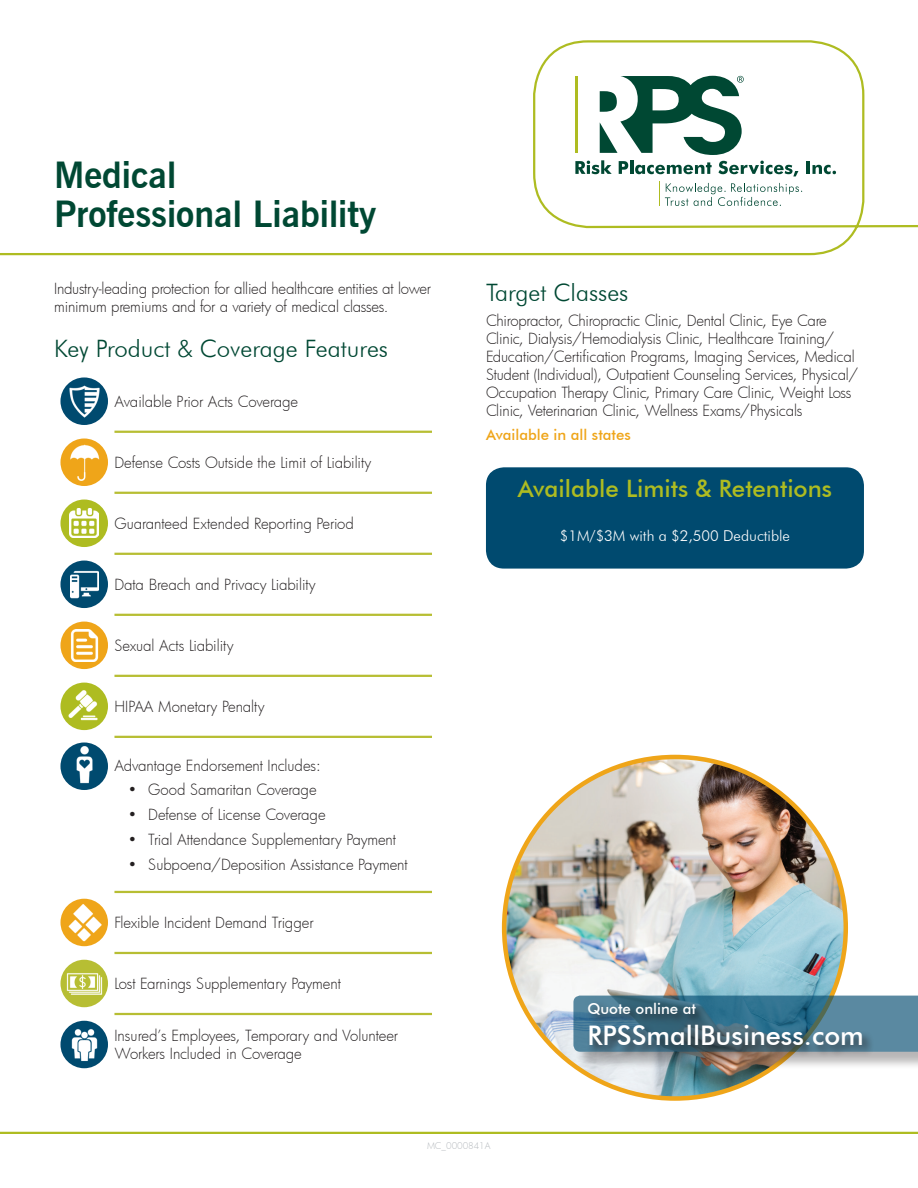
<style>
.page{position:relative;width:918px;height:1188px;background:#fff}
.page>*{position:absolute;margin:0;border:0;box-sizing:border-box;transform-origin:0 0}
.t1{font:700 36px/39px "News Gothic BT";color:#004833}
.t2{font:500 27px "Futura BT";color:#fff}
.t3{font:300 24px "Futura BT";color:#004833}
.t4{font:500 24px "Futura BT";color:#aebc21}
.t5{font:300 15px/18px "Futura";letter-spacing:-.01em;color:#231f20}
.t6{font:300 15px "Futura BT";color:#fff}
.t7{font:500 15px "Futura BT";color:#efa519}
.t8{font:500 15px "Futura BT";color:#fff}
.t9{font:300 9px "Futura";color:#b2b7bb}
</style>
<div class="page">
<svg style="left:0;top:40px;width:918px;height:216px"></svg>
<hr style="left:0;top:1132px;width:918px;height:2px;background:#aebc21">
<hr style="left:114px;top:492px;width:318px;height:2px;background:#b7be33">
<hr style="left:114px;top:553px;width:318px;height:2px;background:#b7be33">
<hr style="left:114px;top:614px;width:318px;height:2px;background:#b7be33">
<hr style="left:114px;top:675px;width:318px;height:2px;background:#b7be33">
<hr style="left:114px;top:736px;width:318px;height:2px;background:#b7be33">
<hr style="left:114px;top:891px;width:318px;height:2px;background:#b7be33">
<hr style="left:114px;top:952px;width:318px;height:2px;background:#b7be33">
<hr style="left:114px;top:1013px;width:318px;height:2px;background:#b7be33">
<hr style="left:114px;top:431px;width:318px;height:2px;background:#b7be33">
<img style="left:60px;top:377px;width:48px;height:48px;border-radius:24px">
<div style="left:60px;top:439px;width:48px;height:47px;background:#efa519;border-radius:50%"></div>
<img style="left:65px;top:443px;width:38px;height:38px">
<div style="left:60px;top:500px;width:48px;height:47px;background:#aebc21;border-radius:50%"></div>
<img style="left:70px;top:509px;width:29px;height:29px">
<div style="left:60px;top:561px;width:48px;height:47px;background:#004a6f;border-radius:50%"></div>
<img style="left:70px;top:570px;width:28px;height:28px">
<div style="left:60px;top:622px;width:48px;height:47px;background:#efa519;border-radius:50%"></div>
<img style="left:70px;top:629px;width:29px;height:32px">
<div style="left:60px;top:683px;width:48px;height:47px;background:#aebc21;border-radius:50%"></div>
<img style="left:60px;top:683px;width:46px;height:45px">
<div style="left:60px;top:899px;width:48px;height:47px;background:#efa519;border-radius:50%"></div>
<img style="left:65px;top:904px;width:38px;height:37px">
<div style="left:60px;top:960px;width:48px;height:47px;background:#b7be33;border-radius:50%"></div>
<img style="left:65px;top:963px;width:38px;height:38px">
<div style="left:60px;top:1021px;width:48px;height:47px;background:#004a6f;border-radius:50%"></div>
<img style="left:71px;top:1029px;width:27px;height:32px">
<div style="left:486px;top:467px;width:378px;height:102px;background:#004a6f;border-radius:18px"></div>
<div style="left:60px;top:742px;width:48px;height:48px;background:#004a6f;border-radius:50%"></div>
<img style="left:65px;top:746px;width:38px;height:38px">
<img style="left:504px;top:757px;width:342px;height:342px;border-radius:171px">
<div style="left:575px;top:997px;width:343px;height:73px;background:#231f20;opacity:.5"></div>
<svg style="left:573px;top:996px;width:345px;height:56px;background:#51839b"></svg>
<div style="left:586px;top:1000px;width:288px;height:58px;background:#231f20;opacity:.8"></div>
<h1 class="t1" style="left:54px;top:155px;width:324px">Medical<br>Professional Liability</h1>
<p class="t5" style="left:54px;top:279px;width:379px">Industry-leading protection for allied healthcare entities at lower minimum premiums and for a variety of medical classes.</p>
<h3 class="t3" style="left:54px;top:334px;width:336px">Key Product &amp; Coverage Features</h3>
<p class="t5" style="left:114px;top:392px;width:185px">Available Prior Acts Coverage</p>
<p class="t5" style="left:114px;top:453px;width:259px">Defense Costs Outside the Limit of Liability</p>
<p class="t5" style="left:114px;top:514px;width:241px">Guaranteed Extended Reporting Period</p>
<p class="t5" style="left:114px;top:575px;width:203px">Data Breach and Privacy Liability</p>
<p class="t5" style="left:114px;top:636px;width:121px">Sexual Acts Liability</p>
<p class="t5" style="left:114px;top:697px;width:152px">HIPAA Monetary Penalty</p>
<p class="t5" style="left:114px;top:756px;width:208px">Advantage Endorsement Includes:</p>
<p class="t5" style="left:128px;top:781px;width:190px">• Good Samaritan Coverage</p>
<p class="t5" style="left:128px;top:805px;width:199px">• Defense of License Coverage</p>
<p class="t5" style="left:128px;top:830px;width:270px">• Trial Attendance Supplementary Payment</p>
<p class="t5" style="left:128px;top:855px;width:281px">• Subpoena/Deposition Assistance Payment</p>
<p class="t5" style="left:114px;top:913px;width:201px">Flexible Incident Demand Trigger</p>
<p class="t5" style="left:114px;top:974px;width:228px">Lost Earnings Supplementary Payment</p>
<p class="t5" style="left:114px;top:1026px;width:285px">Insured’s Employees, Temporary and Volunteer<br>Workers Included in Coverage</p>
<h3 class="t3" style="left:486px;top:278px;width:144px">Target Classes</h3>
<p class="t5" style="left:486px;top:311px;width:374px">Chiropractor, Chiropractic Clinic, Dental Clinic, Eye Care Clinic, Dialysis/Hemodialysis Clinic, Healthcare Training/ Education/Certification Programs, Imaging Services, Medical Student (Individual), Outpatient Counseling Services, Physical/ Occupation Therapy Clinic, Primary Care Clinic, Weight Loss Clinic, Veterinarian Clinic, Wellness Exams/Physicals</p>
<p class="t7" style="left:486px;top:426px;width:146px">Available in all states</p>
<h3 class="t4" style="left:518px;top:474px;width:316px">Available Limits &amp; Retentions</h3>
<p class="t6" style="left:560px;top:526px;width:232px">$1M/$3M with a $2,500 Deductible</p>
<p class="t8" style="left:587px;top:999px;width:110px">Quote online at</p>
<h2 class="t2" style="left:587px;top:1019px;width:278px">RPSSmallBusiness.com</h2>
<p class="t9" style="left:427px;top:1140px;width:65px">MC_0000841A</p>
</div>
